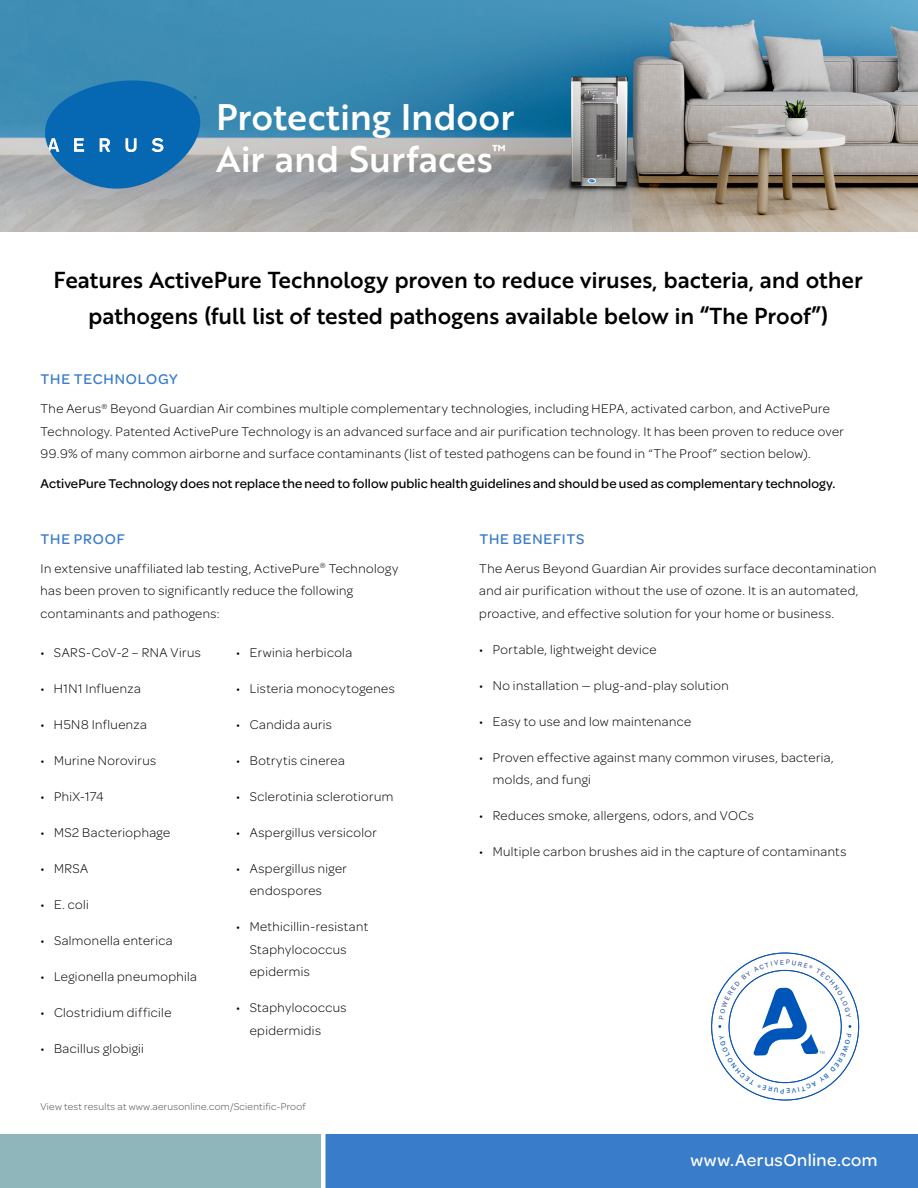
<style>
.page{position:relative;width:918px;height:1188px;background:#fff}
.page>*{position:absolute;margin:0;border:0;box-sizing:border-box;transform-origin:0 0}
.t1{font:36px/42px "Brother 1816 Medium";letter-spacing:.005em;color:#fff}
.t2{font:22.5px/36px "Brother 1816 Medium";letter-spacing:-.005em;color:#000;text-align:center}
.t3{font:500 18px "Omnes";letter-spacing:.025em;color:#fff}
.t4{font:500 15px "Omnes";letter-spacing:.05em;color:#397cc9}
.t5{font:300 13.5px/22.5px "Omnes";letter-spacing:.03em;color:#000}
.t6{font:500 13.5px "Omnes";letter-spacing:.01em;color:#000}
.t7{font:300 10.5px "Omnes";letter-spacing:.025em;color:#4d4d4f}
</style>
<div class="page">
<img style="left:0;top:0;width:918px;height:231px">
<div style="left:0;top:1134px;width:918px;height:54px;background:#397cc9"></div>
<div style="left:0;top:1134px;width:324px;height:54px;background:#8fb6bb"></div>
<div style="left:321px;top:1132px;width:5px;height:56px;background:#fff"></div>
<svg style="left:40px;top:76px;width:165px;height:117px;background:#317db3"></svg>
<svg style="left:711px;top:953px;width:148px;height:147px"></svg>
<h1 class="t1" style="left:216px;top:94px;width:300px">Protecting Indoor<br>Air and Surfaces<sup>™</sup></h1>
<h2 class="t2" style="left:54px;top:261px;width:811px">Features ActivePure Technology proven to reduce viruses, bacteria, and other pathogens (full list of tested pathogens available below in “The Proof”)</h2>
<p class="t4" style="left:41px;top:369px;width:139px">THE TECHNOLOGY</p>
<p class="t5" style="left:40px;top:397px;width:805px">The Aerus<sup>®</sup> Beyond Guardian Air combines multiple complementary technologies, including HEPA, activated carbon, and ActivePure<br>Technology. Patented ActivePure Technology is an advanced surface and air purification technology. It has been proven to reduce over<br>99.9% of many common airborne and surface contaminants (list of tested pathogens can be found in “The Proof” section below).</p>
<p class="t6" style="left:40px;top:474px;width:797px">ActivePure Technology does not replace the need to follow public health guidelines and should be used as complementary technology.</p>
<p class="t4" style="left:41px;top:528px;width:86px">THE PROOF</p>
<p class="t5" style="left:40px;top:556px;width:359px">In extensive unaffiliated lab testing, ActivePure<sup>®</sup> Technology has been proven to significantly reduce the following contaminants and pathogens:</p>
<p class="t5" style="left:40px;top:640px;width:162px">• SARS-CoV-2 – RNA Virus</p>
<p class="t5" style="left:40px;top:676px;width:102px">• H1N1 Influenza</p>
<p class="t5" style="left:40px;top:712px;width:108px">• H5N8 Influenza</p>
<p class="t5" style="left:40px;top:748px;width:117px">• Murine Norovirus</p>
<p class="t5" style="left:40px;top:784px;width:65px">• PhiX-174</p>
<p class="t5" style="left:40px;top:820px;width:131px">• MS2 Bacteriophage</p>
<p class="t5" style="left:40px;top:856px;width:49px">• MRSA</p>
<p class="t5" style="left:40px;top:892px;width:50px">• E. coli</p>
<p class="t5" style="left:40px;top:928px;width:134px">• Salmonella enterica</p>
<p class="t5" style="left:40px;top:964px;width:158px">• Legionella pneumophila</p>
<p class="t5" style="left:40px;top:1000px;width:132px">• Clostridium difficile</p>
<p class="t5" style="left:40px;top:1036px;width:105px">• Bacillus globigii</p>
<p class="t5" style="left:236px;top:640px;width:117px">• Erwinia herbicola</p>
<p class="t5" style="left:236px;top:676px;width:160px">• Listeria monocytogenes</p>
<p class="t5" style="left:236px;top:712px;width:97px">• Candida auris</p>
<p class="t5" style="left:236px;top:748px;width:110px">• Botrytis cinerea</p>
<p class="t5" style="left:236px;top:784px;width:159px">• Sclerotinia sclerotiorum</p>
<p class="t5" style="left:236px;top:820px;width:142px">• Aspergillus versicolor</p>
<p class="t5" style="left:250px;top:856px;width:99px;text-indent:-14px">• Aspergillus niger endospores</p>
<p class="t5" style="left:250px;top:915px;width:120px;text-indent:-14px">• Methicillin-resistant<br>Staphylococcus epidermis</p>
<p class="t5" style="left:250px;top:996px;width:98px;text-indent:-14px">• Staphylococcus epidermidis</p>
<p class="t7" style="left:40px;top:1100px;width:267px">View test results at www.aerusonline.com/Scientific-Proof</p>
<p class="t4" style="left:479px;top:528px;width:107px">THE BENEFITS</p>
<p class="t5" style="left:479px;top:556px;width:399px">The Aerus Beyond Guardian Air provides surface decontamination and air purification without the use of ozone. It is an automated, proactive, and effective solution for your home or business.</p>
<p class="t5" style="left:479px;top:637px;width:179px">• Portable, lightweight device</p>
<p class="t5" style="left:479px;top:673px;width:251px">• No installation — plug-and-play solution</p>
<p class="t5" style="left:479px;top:709px;width:213px">• Easy to use and low maintenance</p>
<p class="t5" style="left:493px;top:745px;width:343px;text-indent:-14px">• Proven effective against many common viruses, bacteria, molds, and fungi</p>
<p class="t5" style="left:479px;top:804px;width:276px">• Reduces smoke, allergens, odors, and VOCs</p>
<p class="t5" style="left:479px;top:840px;width:369px">• Multiple carbon brushes aid in the capture of contaminants</p>
<h3 class="t3" style="left:691px;top:1147px;width:188px">www.AerusOnline.com</h3>
</div>
